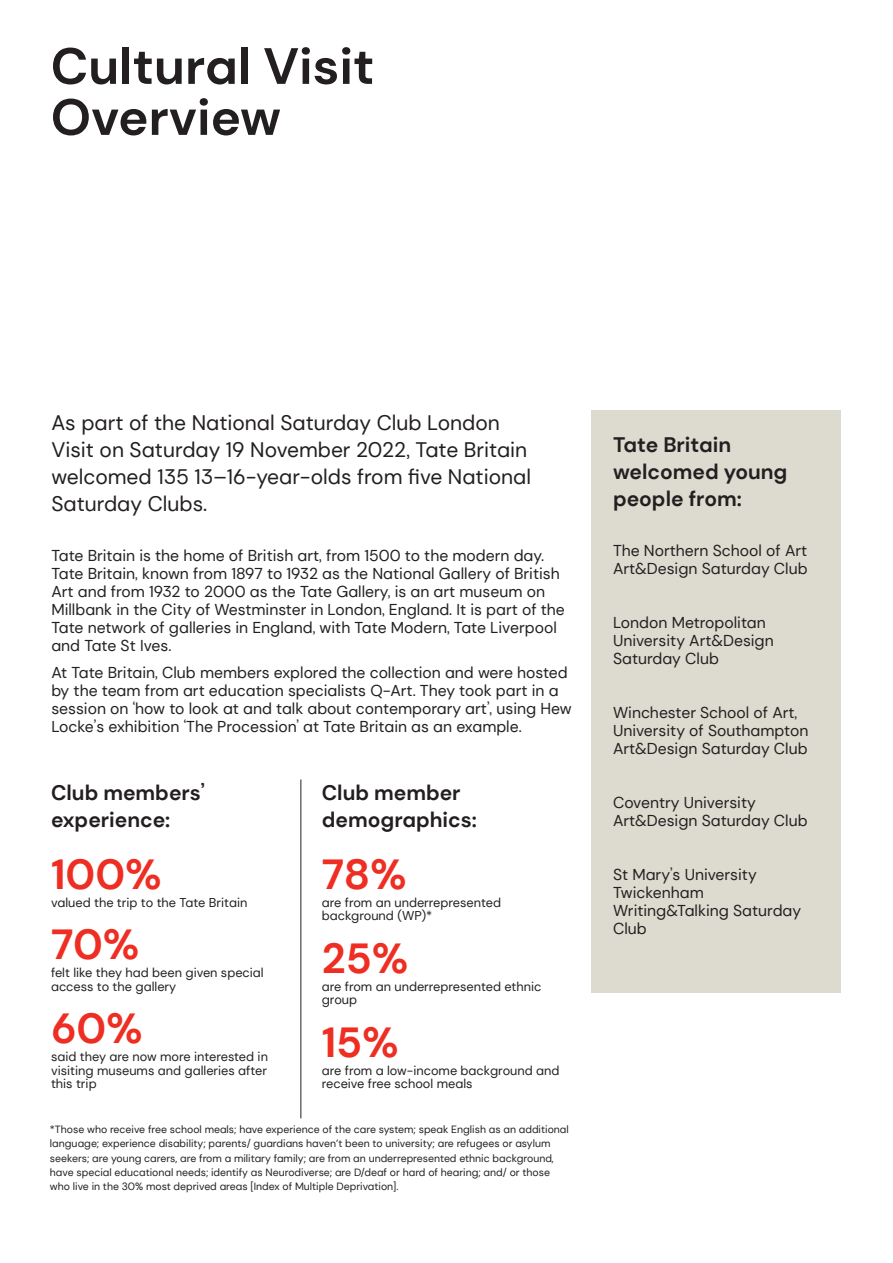
<style>
.page{position:relative;width:893px;height:1263px;background:#fff}
.page>*{position:absolute;margin:0;border:0;box-sizing:border-box;transform-origin:0 0}
.t1{font:700 51px/51px "DM Sans";color:#231f20}
.Stat{font:700 42px "DM Sans";color:#ee2e22}
.B0{font:21px/27px "DM Sans";color:#231f20}
.B0-2{font:700 21px/27px "DM Sans";color:#231f20}
.B1{font:15.75px/18px "DM Sans";color:#231f20}
.B2{font:12.75px/13.5px "DM Sans";color:#231f20}
.b1{font:10.5px/14.2px "DM Sans";color:#231f20}
</style>
<div class="page">
<div style="left:592px;top:411px;width:249px;height:582px;background:#dddbd0"></div>
<hr style="left:300px;top:779px;width:1px;height:339px;background:#231f20">
<h1 class="t1" style="left:51px;top:40px;width:325px">Cultural Visit<br>Overview</h1>
<p class="B0" style="left:51px;top:409px;width:481px">As part of the National Saturday Club London Visit on Saturday 19 November 2022, Tate Britain welcomed 135 13–16-year-olds from five National Saturday Clubs.</p>
<p class="B1" style="left:51px;top:546px;width:515px">Tate Britain is the home of British art, from 1500 to the modern day.<br>Tate Britain, known from 1897 to 1932 as the National Gallery of British Art and from 1932 to 2000 as the Tate Gallery, is an art museum on Millbank in the City of Westminster in London, England. It is part of the Tate network of galleries in England, with Tate Modern, Tate Liverpool and Tate St Ives.</p>
<p class="B1" style="left:51px;top:663px;width:522px">At Tate Britain, Club members explored the collection and were hosted by the team from art education specialists Q-Art. They took part in a session on ‘how to look at and talk about contemporary art’, using Hew Locke’s exhibition ‘The Procession’ at Tate Britain as an example.</p>
<p class="B0-2" style="left:51px;top:779px;width:156px">Club members’ experience:</p>
<p class="Stat" style="left:51px;top:848px;width:112px">100%</p>
<p class="B2" style="left:51px;top:896px;width:198px">valued the trip to the Tate Britain</p>
<p class="Stat" style="left:51px;top:918px;width:90px">70%</p>
<p class="B2" style="left:51px;top:966px;width:214px">felt like they had been given special access to the gallery</p>
<p class="Stat" style="left:51px;top:1002px;width:93px">60%</p>
<p class="B2" style="left:51px;top:1050px;width:218px;text-align:justify">said they are now more interested in visiting museums and galleries after this trip</p>
<p class="B0-2" style="left:322px;top:779px;width:157px">Club member demographics:</p>
<p class="Stat" style="left:322px;top:848px;width:87px">78%</p>
<p class="B2" style="left:322px;top:896px;width:181px">are from an underrepresented background (WP)*</p>
<p class="Stat" style="left:322px;top:932px;width:88px">25%</p>
<p class="B2" style="left:322px;top:980px;width:221px">are from an underrepresented ethnic group</p>
<p class="Stat" style="left:322px;top:1016px;width:79px">15%</p>
<p class="B2" style="left:322px;top:1064px;width:239px">are from a low-income background and receive free school meals</p>
<p class="b1" style="left:50px;top:1122px;width:520px">*Those who receive free school meals; have experience of the care system; speak English as an additional language; experience disability; parents/ guardians haven’t been to university; are refugees or asylum seekers; are young carers, are from a military family; are from an underrepresented ethnic background, have special educational needs; identify as Neurodiverse; are D/deaf or hard of hearing; and/ or those who live in the 30% most deprived areas [Index of Multiple Deprivation].</p>
<p class="B0-2" style="left:613px;top:431px;width:176px">Tate Britain welcomed young people from:</p>
<p class="B1" style="left:613px;top:541px;width:196px">The Northern School of Art<br>Art&amp;Design Saturday Club</p>
<p class="B1" style="left:613px;top:613px;width:162px">London Metropolitan<br>University Art&amp;Design<br>Saturday Club</p>
<p class="B1" style="left:613px;top:703px;width:197px">Winchester School of Art,<br>University of Southampton<br>Art&amp;Design Saturday Club</p>
<p class="B1" style="left:613px;top:793px;width:196px">Coventry University<br>Art&amp;Design Saturday Club</p>
<p class="B1" style="left:613px;top:865px;width:190px">St Mary’s University<br>Twickenham<br>Writing&amp;Talking Saturday<br>Club</p>
</div>
